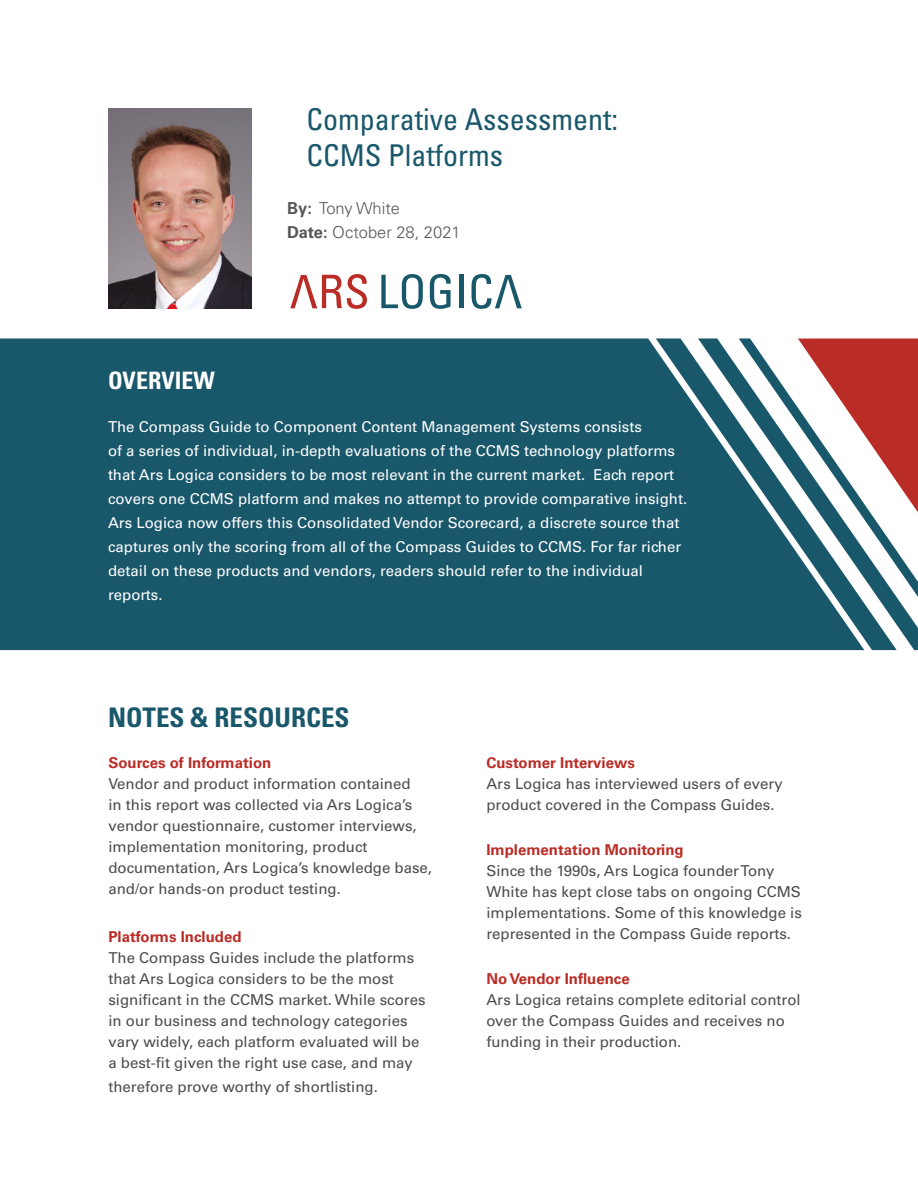
<style>
.page{position:relative;width:918px;height:1188px;background:#fff}
.page>*{position:absolute;margin:0;border:0;box-sizing:border-box;transform-origin:0 0}
.t1{font:condensed 30px "Univers LT Std";color:#19576b}
.t2{font:700 condensed 27px "Univers LT Std";color:#19576b}
.t3{font:700 condensed 24px "Univers LT Std";color:#fff}
.t4{font:300 16.5px "Univers LT Std";color:#57585a}
.t5{font:15px/21px "Univers LT Std";color:#4b4c4d}
.t6{font:15px/24px "Univers LT Std";color:#fff}
.t7{font:700 15px "Univers LT Std";color:#ba2c26}
.s1{font-weight:700}
.s2{font-weight:700;color:#ba2c26}
</style>
<div class="page">
<div style="left:0;top:338px;width:918px;height:312px;background:#19576b"></div>
<img style="left:108px;top:108px;width:143px;height:200px">
<svg style="left:798px;top:339px;width:120px;height:173px"></svg>
<svg style="left:381px;top:274px;width:42px;height:35px"></svg>
<svg style="left:430px;top:274px;width:21px;height:35px"></svg>
<hr style="left:459px;top:275px;width:4px;height:33px;background:#19576b">
<svg style="left:290px;top:274px;width:77px;height:35px"></svg>
<svg style="left:472px;top:274px;width:50px;height:35px"></svg>
<p class="t3" style="left:108px;top:366px;width:108px">OVERVIEW</p>
<p class="t1" style="left:306px;top:100px;width:313px">Comparative Assessment:</p>
<p class="t1" style="left:306px;top:136px;width:198px">CCMS Platforms</p>
<p class="t4" style="left:287px;top:198px;width:114px"><span class="s1">By:</span> Tony White</p>
<p class="t4" style="left:287px;top:222px;width:175px"><span class="s1">Date:</span> October 28, 2021</p>
<p class="t6" style="left:108px;top:415px;width:535px">The Compass Guide to Component Content Management Systems consists</p>
<p class="t6" style="left:108px;top:439px;width:569px">of a series of individual, in-depth evaluations of the CCMS technology platforms</p>
<p class="t6" style="left:108px;top:463px;width:568px">that Ars Logica considers to be most relevant in the current market. Each report</p>
<p class="t6" style="left:108px;top:487px;width:581px">covers one CCMS platform and makes no attempt to provide comparative insight.</p>
<p class="t6" style="left:108px;top:511px;width:575px">Ars Logica now offers this Consolidated Vendor Scorecard, a discrete source that captures only the scoring from all of the Compass Guides to CCMS. For far richer</p>
<p class="t6" style="left:108px;top:559px;width:537px">detail on these products and vendors, readers should refer to the individual reports.</p>
<p class="t2" style="left:108px;top:700px;width:243px">NOTES &amp; RESOURCES</p>
<p class="t5" style="left:108px;top:752px;width:325px"><span class="s2">Sources of Information<br></span>Vendor and product information contained<br>in this report was collected via Ars Logica’s vendor questionnaire, customer interviews, implementation monitoring, product documentation, Ars Logica’s knowledge base, and/or hands-on product testing.</p>
<p class="t7" style="left:108px;top:928px;width:135px">Platforms Included</p>
<p class="t5" style="left:108px;top:947px;width:319px">The Compass Guides include the platforms that Ars Logica considers to be the most significant in the CCMS market. While scores in our business and technology categories vary widely, each platform evaluated will be a best-fit given the right use case, and may</p>
<p class="t5" style="left:108px;top:1076px;width:271px">therefore prove worthy of shortlisting.</p>
<p class="t7" style="left:486px;top:754px;width:150px">Customer Interviews</p>
<p class="t5" style="left:486px;top:773px;width:298px">Ars Logica has interviewed users of every product covered in the Compass Guides.</p>
<p class="t5" style="left:486px;top:839px;width:317px"><span class="s2">Implementation Monitoring<br></span>Since the 1990s, Ars Logica founder Tony White has kept close tabs on ongoing CCMS implementations. Some of this knowledge is represented in the Compass Guide reports.</p>
<p class="t7" style="left:486px;top:970px;width:145px">No Vendor Influence</p>
<p class="t5" style="left:486px;top:989px;width:316px">Ars Logica retains complete editorial control over the Compass Guides and receives no funding in their production.</p>
</div>
